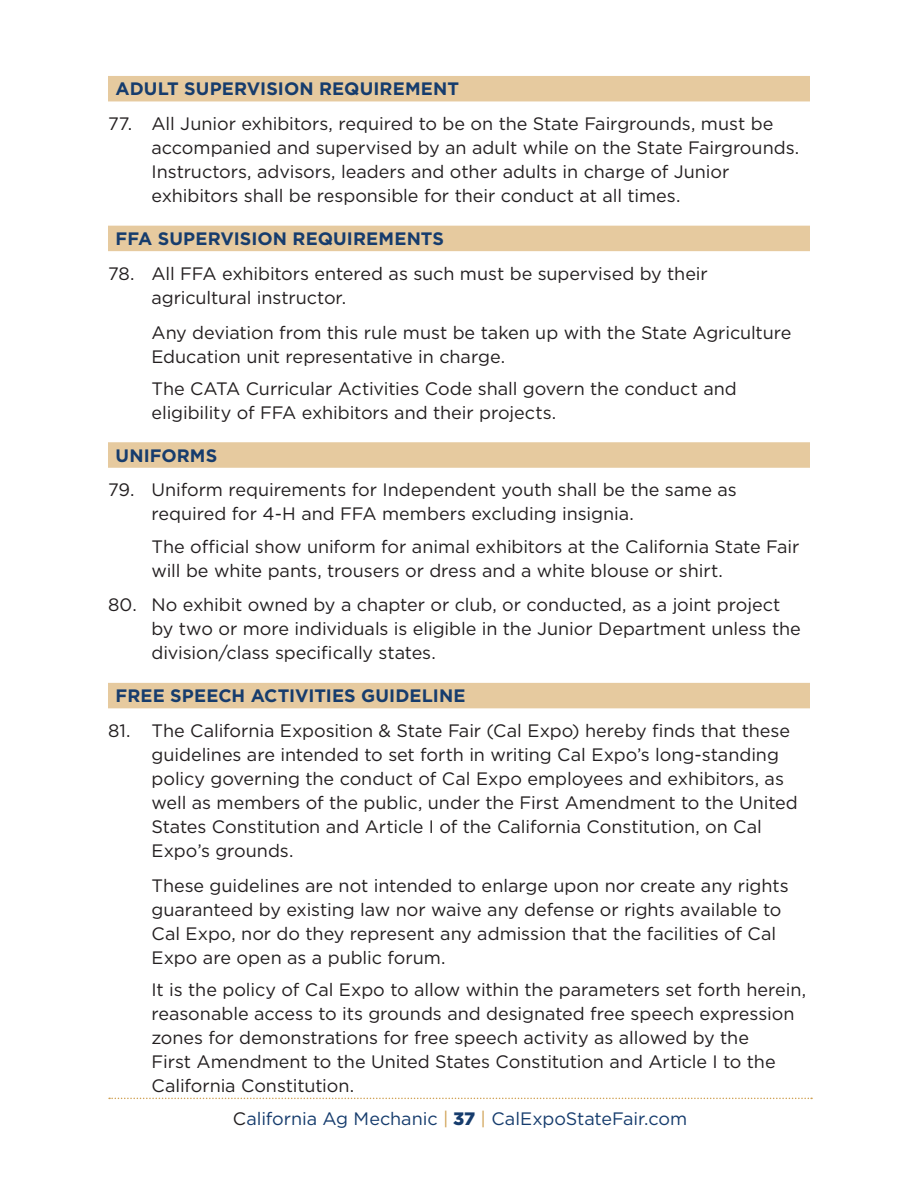
<style>
.page{position:relative;width:918px;height:1188px;background:#fff}
.page>*{position:absolute;margin:0;border:0;box-sizing:border-box;transform-origin:0 0}
.item_no{font:18px/24px "Gotham";letter-spacing:-.005em;color:#231f20}
.subheader_2{font:700 18px "Gotham";letter-spacing:.005em;color:#163c6d}
.t1{font:18px "Gotham";letter-spacing:-.005em;color:#163c6d}
.s1{color:#231f20}
.s2{color:#cfa052}
.s3{font-weight:900}
</style>
<div class="page">
<svg style="left:109px;top:1098px;width:703px;height:1px"></svg>
<div style="left:108px;top:76px;width:702px;height:25px;background:#e6ca9f"></div>
<div style="left:108px;top:226px;width:702px;height:25px;background:#e6ca9f"></div>
<div style="left:108px;top:442px;width:702px;height:26px;background:#e6ca9f"></div>
<div style="left:108px;top:683px;width:702px;height:25px;background:#e6ca9f"></div>
<p class="subheader_2" style="left:116px;top:77px;width:345px">ADULT SUPERVISION REQUIREMENT</p>
<p class="item_no" style="left:152px;top:111px;width:649px;text-indent:-44px">77. All Junior exhibitors, required to be on the State Fairgrounds, must be accompanied and supervised by an adult while on the State Fairgrounds.<br>Instructors, advisors, leaders and other adults in charge of Junior exhibitors shall be responsible for their conduct at all times.</p>
<p class="subheader_2" style="left:116px;top:227px;width:330px">FFA SUPERVISION REQUIREMENTS</p>
<p class="item_no" style="left:152px;top:261px;width:558px;text-indent:-44px">78. All FFA exhibitors entered as such must be supervised by their agricultural instructor.</p>
<p class="item_no" style="left:152px;top:320px;width:641px">Any deviation from this rule must be taken up with the State Agriculture<br>Education unit representative in charge.</p>
<p class="item_no" style="left:152px;top:376px;width:587px">The CATA Curricular Activities Code shall govern the conduct and eligibility of FFA exhibitors and their projects.</p>
<p class="subheader_2" style="left:116px;top:443px;width:103px">UNIFORMS</p>
<p class="item_no" style="left:152px;top:478px;width:587px;text-indent:-44px">79. Uniform requirements for Independent youth shall be the same as required for 4-H and FFA members excluding insignia.</p>
<p class="item_no" style="left:152px;top:534px;width:649px">The official show uniform for animal exhibitors at the California State Fair will be white pants, trousers or dress and a white blouse or shirt.</p>
<p class="item_no" style="left:152px;top:593px;width:651px;text-indent:-44px">80. No exhibit owned by a chapter or club, or conducted, as a joint project by two or more individuals is eligible in the Junior Department unless the division/class specifically states.</p>
<p class="subheader_2" style="left:116px;top:684px;width:352px">FREE SPEECH ACTIVITIES GUIDELINE</p>
<p class="item_no" style="left:152px;top:718px;width:648px;text-indent:-44px">81. The California Exposition &amp; State Fair (Cal Expo) hereby finds that these guidelines are intended to set forth in writing Cal Expo’s long-standing policy governing the conduct of Cal Expo employees and exhibitors, as well as members of the public, under the First Amendment to the United States Constitution and Article I of the California Constitution, on Cal Expo’s grounds.</p>
<p class="item_no" style="left:152px;top:873px;width:639px">These guidelines are not intended to enlarge upon nor create any rights guaranteed by existing law nor waive any defense or rights available to Cal Expo, nor do they represent any admission that the facilities of Cal Expo are open as a public forum.</p>
<p class="item_no" style="left:152px;top:977px;width:656px">It is the policy of Cal Expo to allow within the parameters set forth herein, reasonable access to its grounds and designated free speech expression zones for demonstrations for free speech activity as allowed by the<br>First Amendment to the United States Constitution and Article I to the California Constitution.</p>
<p class="t1" style="left:233px;top:1107px;width:456px"><span class="s1">C</span>alifornia Ag Mechanic <span class="s2">|</span> <span class="s3">37</span> <span class="s2">|</span> CalExpoStateFair.com</p>
</div>
